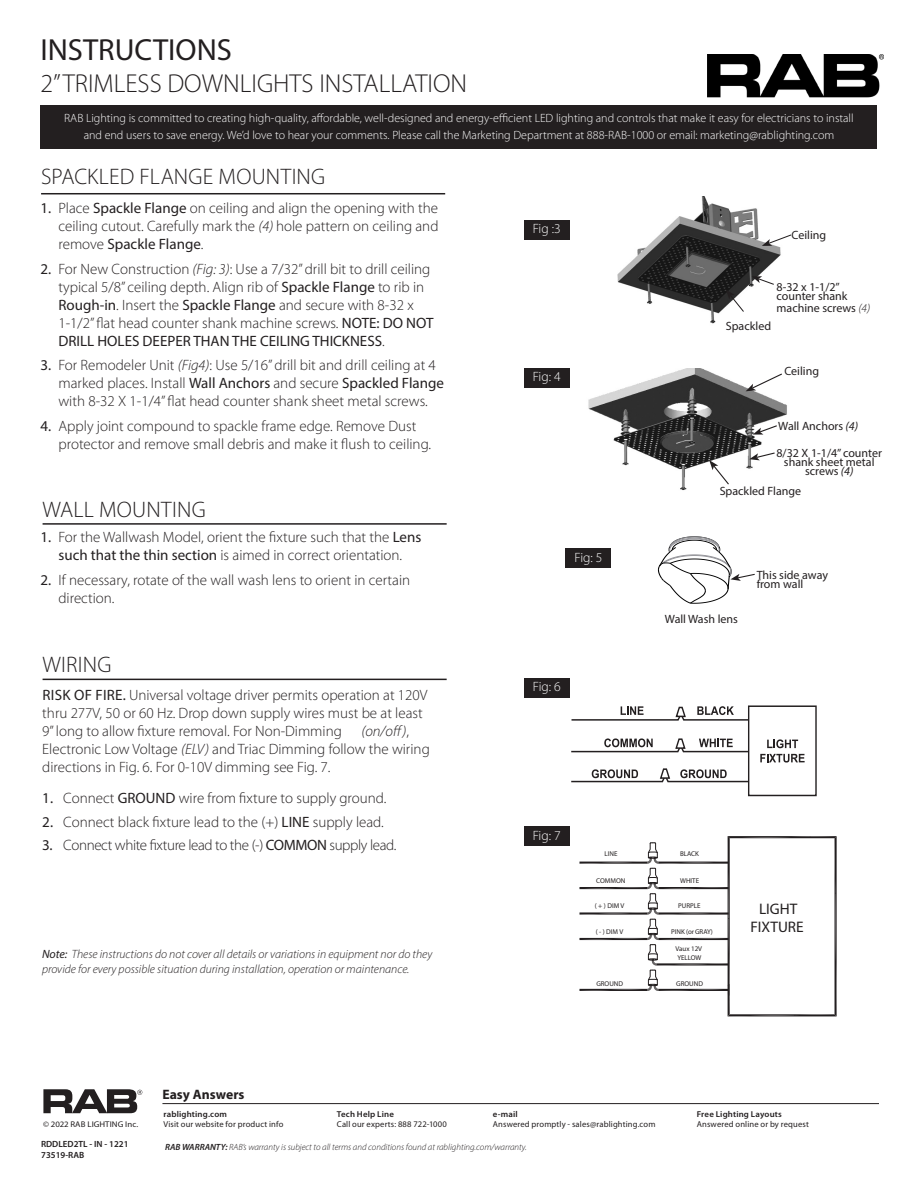
<style>
.page{position:relative;width:918px;height:1188px;background:#fff}
.page>*{position:absolute;margin:0;border:0;box-sizing:border-box;transform-origin:0 0}
.t1{font:30.6px "Myriad Pro";color:#231f20}
.t2{font:300 25.95px "Myriad Pro";color:#231f20}
.t3{font:300 22.5px "Myriad Pro";letter-spacing:.01em;color:#231f20}
.t4{font:900 15.3px/18.3px "Myriad Pro";color:#231f20;text-align:center}
.t5{font:300 15px/18px "Myriad Pro";color:#231f20}
.t6{font:300 15px "Myriad Pro";letter-spacing:-.025em;color:#231f20}
.t7{font:700 13.65px "Myriad Pro";color:#231f20}
.t8{font:300 13.5px "Myriad Pro";letter-spacing:-.015em;color:#fff}
.t9{font:300 12px/16.5px "Myriad Pro";color:#fff;text-align:center}
.t10{font:12px/9px "Myriad Pro";color:#231f20}
.Heading{font:italic 300 12px/15px "Myriad Pro";color:#231f20}
.t11{font:italic 300 9px "Myriad Pro";color:#231f20}
.t12{font:600 9px "Myriad Pro";color:#231f20}
.t13{font:8.55px/10.2px "Myriad Pro";letter-spacing:.015em;color:#231f20}
.t14{font:600 8.55px "Myriad Pro";letter-spacing:.02em;color:#231f20}
.t15{font:8.25px "Myriad Pro";letter-spacing:.005em;color:#231f20;scale:1.06 1}
.t16{font:900 6.9px/9.1px "Myriad Pro";color:#231f20}
.s1{font-weight:400}
.s2{font-style:italic}
.s3{font-weight:300;font-style:italic}
.s4{font-weight:600}
</style>
<div class="page">
<div style="left:40px;top:105px;width:838px;height:44px;background:#231f20"></div>
<img style="left:707px;top:54px;width:176px;height:44px">
<hr style="left:162px;top:1103px;width:716px;height:1px;background:#231f20">
<svg style="left:43px;top:1089px;width:99px;height:24px"></svg>
<hr style="left:41px;top:193px;width:404px;height:1px;background:#231f20">
<hr style="left:43px;top:523px;width:404px;height:2px;background:#231f20">
<hr style="left:43px;top:679px;width:404px;height:1px;background:#231f20">
<img style="left:617px;top:196px;width:164px;height:128px">
<svg style="left:762px;top:234px;width:30px;height:12px"></svg>
<svg style="left:726px;top:290px;width:19px;height:23px"></svg>
<svg style="left:752px;top:276px;width:23px;height:10px"></svg>
<img style="left:588px;top:368px;width:199px;height:122px">
<svg style="left:749px;top:452px;width:27px;height:8px"></svg>
<svg style="left:753px;top:424px;width:25px;height:11px"></svg>
<svg style="left:746px;top:373px;width:37px;height:18px"></svg>
<svg style="left:709px;top:460px;width:21px;height:26px"></svg>
<svg style="left:657px;top:536px;width:98px;height:68px"></svg>
<svg style="left:579px;top:836px;width:258px;height:180px"></svg>
<div style="left:524px;top:826px;width:45px;height:20px;background:#231f20"></div>
<div style="left:748px;top:706px;width:69px;height:90px;border:1px solid #231f20"></div>
<svg style="left:767px;top:739px;width:31px;height:9px"></svg>
<svg style="left:760px;top:754px;width:45px;height:9px"></svg>
<svg style="left:571px;top:706px;width:179px;height:15px"></svg>
<svg style="left:571px;top:737px;width:178px;height:16px"></svg>
<svg style="left:571px;top:767px;width:178px;height:16px"></svg>
<div style="left:524px;top:678px;width:46px;height:19px;background:#231f20"></div>
<div style="left:524px;top:220px;width:45px;height:19px;background:#231f20"></div>
<div style="left:524px;top:368px;width:45px;height:20px;background:#231f20"></div>
<div style="left:566px;top:548px;width:45px;height:20px;background:#231f20"></div>
<h1 class="t1" style="left:40px;top:31px;width:193px">INSTRUCTIONS</h1>
<h2 class="t2" style="left:40px;top:67px;width:428px">2” TRIMLESS DOWNLIGHTS INSTALLATION</h2>
<p class="t9" style="left:64px;top:110px;width:791px">RAB Lighting is committed to creating high-quality, affordable, well-designed and energy-efficient LED lighting and controls that make it easy for electricians to install and end users to save energy. We’d love to hear your comments. Please call the Marketing Department at 888-RAB-1000 or email: marketing@rablighting.com</p>
<p class="t3" style="left:41px;top:163px;width:285px">SPACKLED FLANGE MOUNTING</p>
<p class="t5" style="left:58px;top:199px;width:382px;text-align:justify;text-indent:-18px"><span class="s1">1.</span> Place <span class="s1">Spackle Flange</span> on ceiling and align the opening with the ceiling cutout. Carefully mark the <span class="s2">(4)</span> hole pattern on ceiling and remove <span class="s1">Spackle Flange</span>.</p>
<p class="t5" style="left:58px;top:259px;width:377px;text-indent:-18px"><span class="s1">2.</span> For New Construction <span class="s2">(Fig: 3)</span>: Use a 7/32” drill bit to drill ceiling typical 5/8” ceiling depth. Align rib of <span class="s1">Spackle Flange</span> to rib in <span class="s1">Rough-in</span>. Insert the <span class="s1">Spackle Flange</span> and secure with 8-32 x 1-1/2” flat head counter shank machine screws. <span class="s1">NOTE: DO NOT DRILL HOLES DEEPER THAN THE CEILING THICKNESS</span>.</p>
<p class="t5" style="left:58px;top:356px;width:387px;text-indent:-18px"><span class="s1">3.</span> For Remodeler Unit <span class="s2">(Fig4)</span>: Use 5/16” drill bit and drill ceiling at 4 marked places. Install <span class="s1">Wall Anchors</span> and secure <span class="s1">Spackled Flange </span>with 8-32 X 1-1/4” flat head counter shank sheet metal screws.</p>
<p class="t5" style="left:58px;top:417px;width:374px;text-indent:-18px"><span class="s1">4.</span> Apply joint compound to spackle frame edge. Remove Dust protector and remove small debris and make it flush to ceiling.</p>
<p class="t3" style="left:43px;top:496px;width:165px">WALL MOUNTING</p>
<p class="t5" style="left:40px;top:528px;width:382px;text-align:center"><span class="s1">1.</span> For the Wallwash Model, orient the fixture such that the <span class="s1">Lens such that the thin section</span> is aimed in correct orientation.</p>
<p class="t5" style="left:58px;top:570px;width:353px;text-indent:-18px"><span class="s1">2.</span> If necessary, rotate of the wall wash lens to orient in certain direction.</p>
<p class="t3" style="left:43px;top:651px;width:70px">WIRING</p>
<p class="t5" style="left:42px;top:686px;width:387px"><span class="s1">RISK OF FIRE.</span> Universal voltage driver permits operation at 120V thru 277V, 50 or 60 Hz. Drop down supply wires must be at least<br>9” long to allow fixture removal. For Non-Dimming</p>
<p class="t5" style="left:42px;top:722px;width:389px;text-indent:319px"><span class="s2">(on/off)</span>,<br>Electronic Low Voltage <span class="s2">(ELV)</span> and Triac Dimming follow the wiring directions in Fig. 6. For 0-10V dimming see Fig. 7.</p>
<p class="t5" style="left:42px;top:789px;width:346px"><span class="s1">1.</span> Connect <span class="s1">GROUND</span> wire from fixture to supply ground.</p>
<p class="t5" style="left:42px;top:812px;width:343px"><span class="s1">2.</span> Connect black fixture lead to the (+) <span class="s1">LINE</span> supply lead.</p>
<p class="t6" style="left:42px;top:836px;width:356px"><span class="s1">3.</span> Connect white fixture lead to the (-) <span class="s1">COMMON</span> supply lead.</p>
<p class="Heading" style="left:42px;top:947px;width:392px"><span class="s1">Note:</span> These instructions do not cover all details or variations in equipment nor do they provide for every possible situation during installation, operation or maintenance.</p>
<p class="t8" style="left:533px;top:221px;width:29px">Fig :3</p>
<p class="t8" style="left:533px;top:369px;width:29px">Fig: 4</p>
<p class="t8" style="left:575px;top:549px;width:29px">Fig: 5</p>
<p class="t8" style="left:533px;top:679px;width:29px">Fig: 6</p>
<p class="t10" style="left:792px;top:230px;width:36px">Ceiling</p>
<p class="t10" style="left:777px;top:282px;width:72px">8-32 x 1-1/2” counter shank</p>
<p class="t10" style="left:777px;top:303px;width:95px">machine screws <span class="s3">(4)</span></p>
<p class="t10" style="left:726px;top:322px;width:47px">Spackled</p>
<p class="t10" style="left:784px;top:366px;width:36px">Ceiling</p>
<p class="t10" style="left:778px;top:421px;width:81px">Wall Anchors <span class="s2">(4)</span></p>
<p class="t10" style="left:777px;top:448px;width:107px;text-align:center">8/32 X 1-1/4” counter shank sheet metal screws <span class="s2">(4)</span></p>
<p class="t10" style="left:720px;top:486px;width:83px">Spackled Flange</p>
<p class="t10" style="left:665px;top:614px;width:75px">Wall Wash lens</p>
<p class="t10" style="left:757px;top:571px;width:73px">This side away from wall</p>
<p class="t8" style="left:533px;top:827px;width:29px">Fig: 7</p>
<p class="t16" style="left:604px;top:849px;width:14px">LINE</p>
<p class="t16" style="left:680px;top:849px;width:21px">BLACK</p>
<p class="t16" style="left:680px;top:876px;width:21px">WHITE</p>
<p class="t16" style="left:678px;top:901px;width:24px">PURPLE</p>
<p class="t16" style="left:596px;top:876px;width:31px">COMMON</p>
<p class="t16" style="left:595px;top:901px;width:31px">( + ) DIM V</p>
<p class="t16" style="left:596px;top:927px;width:29px">( - ) DIM V</p>
<p class="t16" style="left:671px;top:927px;width:43px">PINK (or GRAY)</p>
<p class="t16" style="left:676px;top:944px;width:28px">Vaux 12V<br>YELLOW</p>
<p class="t16" style="left:596px;top:979px;width:28px">GROUND</p>
<p class="t16" style="left:676px;top:979px;width:28px">GROUND</p>
<p class="t4" style="left:750px;top:899px;width:55px">LIGHT<br>FIXTURE</p>
<p class="t7" style="left:162px;top:1087px;width:84px">Easy Answers</p>
<p class="t13" style="left:163px;top:1109px;width:122px"><span class="s4">rablighting.com<br></span>Visit our website for product info</p>
<p class="t13" style="left:337px;top:1109px;width:111px"><span class="s4">Tech Help Line<br></span>Call our experts: 888 722-1000</p>
<p class="t13" style="left:493px;top:1109px;width:164px"><span class="s4">e-mail<br></span>Answered promptly - sales@rablighting.com</p>
<p class="t14" style="left:697px;top:1109px;width:87px">Free Lighting Layouts</p>
<p class="t15" style="left:43px;top:1120px;width:91px">© 2022 RAB LIGHTING Inc.</p>
<p class="t13" style="left:697px;top:1120px;width:114px">Answered online or by request</p>
<p class="t11" style="left:165px;top:1141px;width:363px"><span class="s4">RAB WARRANTY:</span> RAB’s warranty is subject to all terms and conditions found at rablighting.com/warranty.</p>
<p class="t12" style="left:41px;top:1150px;width:45px">73519-RAB</p>
<p class="t12" style="left:41px;top:1138px;width:89px">RDDLED2TL - IN - 1221</p>
</div>
